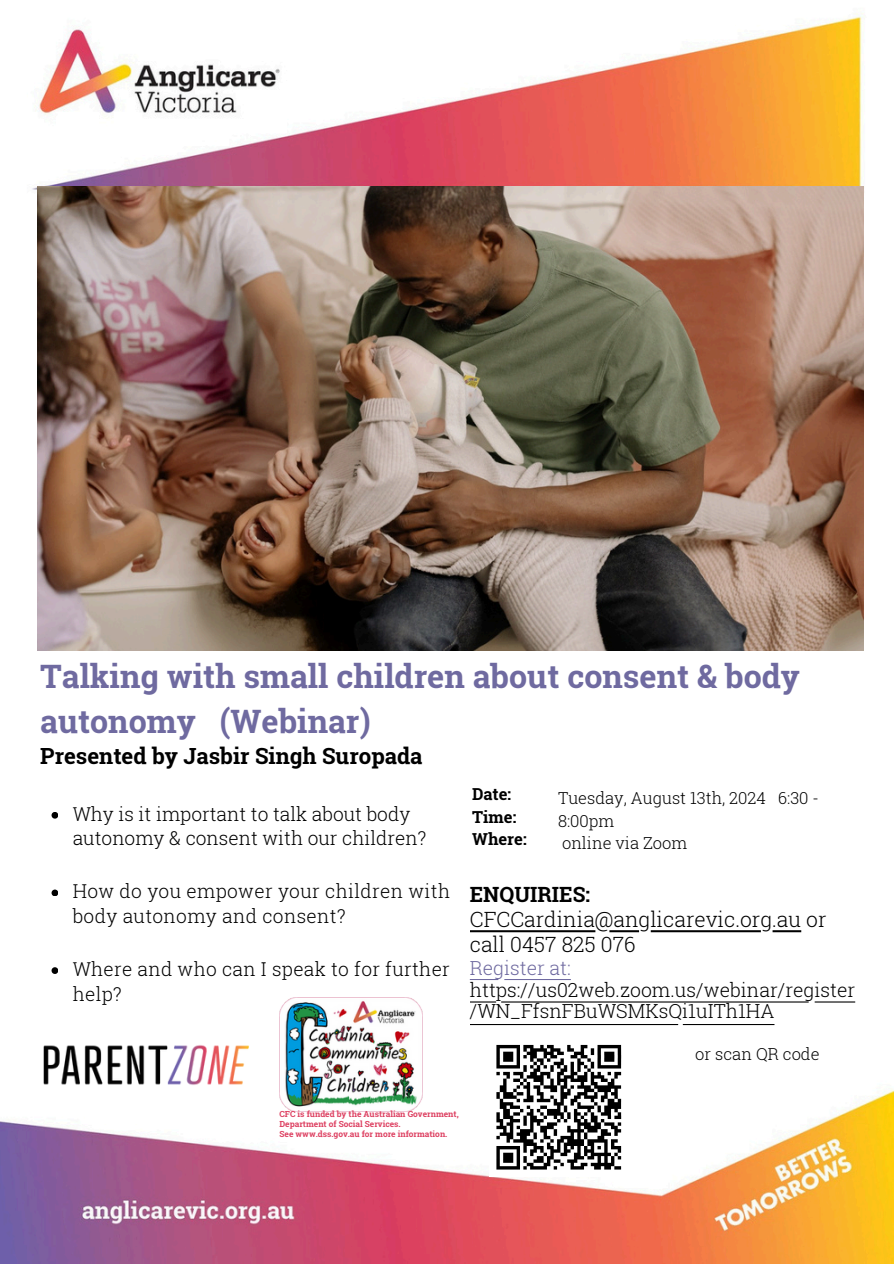
<style>
.page{position:relative;width:894px;height:1264px;background:#fff}
.page>*{position:absolute;margin:0;border:0;box-sizing:border-box;transform-origin:0 0}
.t1{font:700 32.25px/45px "Roboto Slab";color:#6f6aa0}
.t2{font:700 22.2px "Roboto Slab";color:#000}
.t3{font:300 21px/24.8px "Roboto Slab";color:#000}
.t4{font:300 19.35px/21.3px "Roboto Slab";color:#000}
.t5{font:300 19.05px/24.8px "Roboto Slab";letter-spacing:.015em;color:#000}
.t6{font:300 16.5px/22.5px "Roboto Slab";color:#000}
.t7{font:700 16.5px/22.5px "Roboto Slab";color:#000}
.t8{font:700 8.4px/10.2px "Roboto Slab";color:#dd4061}
.s1{font-weight:700}
.s2{color:#6f6aa0}
</style>
<div class="page">
<img style="left:0;top:13px;width:893px;height:1250px">
<img style="left:22px;top:1028px;width:247px;height:73px">
<img style="left:279px;top:997px;width:143px;height:114px">
<svg style="left:469px;top:1001px;width:386px;height:1px"></svg>
<svg style="left:469px;top:930px;width:332px;height:2px"></svg>
<svg style="left:469px;top:1023px;width:305px;height:2px"></svg>
<svg style="left:469px;top:978px;width:101px;height:2px"></svg>
<img style="left:38px;top:186px;width:824px;height:464px">
<svg style="left:51px;top:811px;width:7px;height:7px"></svg>
<svg style="left:51px;top:889px;width:7px;height:7px"></svg>
<svg style="left:51px;top:967px;width:7px;height:6px"></svg>
<div style="left:489px;top:1038px;width:138px;height:138px;background:#fff"></div>
<svg style="left:496px;top:1044px;width:126px;height:126px"></svg>
<h4 class="t1" style="left:40px;top:652px;width:761px">Talking with small children about consent &amp; body autonomy (Webinar)</h4>
<h3 class="t2" style="left:40px;top:741px;width:383px">Presented by Jasbir Singh Suropada</h3>
<h3 class="t5" style="left:73px;top:800px;width:355px">Why is it important to talk about body autonomy &amp; consent with our children?</h3>
<p class="t5" style="left:73px;top:878px;width:379px">How do you empower your children with body autonomy and consent?</p>
<p class="t5" style="left:73px;top:956px;width:378px">Where and who can I speak to for further help?</p>
<h3 class="t7" style="left:472px;top:782px;width:56px">Date:<br>Time:<br>Where:</h3>
<p class="t6" style="left:558px;top:786px;width:262px">Tuesday, August 13th, 2024 6:30 -<br>8:00pm<br>online via Zoom</p>
<h3 class="t3" style="left:469px;top:881px;width:358px"><span class="s1">ENQUIRIES:<br></span>CFCCardinia@anglicarevic.org.au or call 0457 825 076</h3>
<h3 class="t4" style="left:469px;top:957px;width:387px"><span class="s2">Register at: </span>https://us02web.zoom.us/webinar/register /WN_FfsnFBuWSMKsQi1uITh1HA</h3>
<p class="t6" style="left:695px;top:1041px;width:126px">or scan QR code</p>
<h5 class="t8" style="left:279px;top:1108px;width:181px">CFC is funded by the Australian Government,<br>Department of Social Services.<br>See www.dss.gov.au for more information.</h5>
</div>
